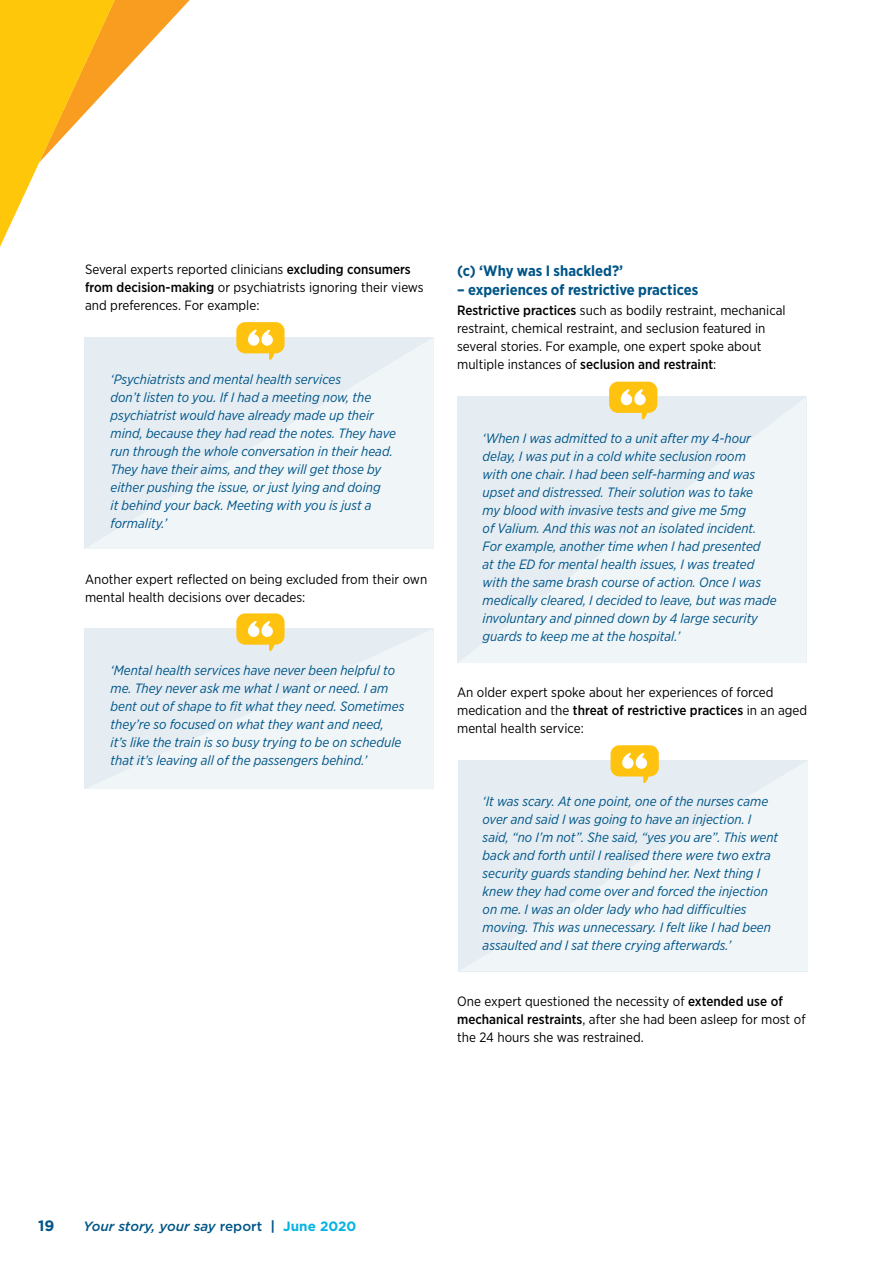
<style>
.page{position:relative;width:893px;height:1263px;background:#fff}
.page>*{position:absolute;margin:0;border:0;box-sizing:border-box;transform-origin:0 0}
.t1{font:700 15px "Gotham Narrow";color:#005587}
.t2{font:700 15px "Gotham";color:#005587}
.t3{font:italic 13.5px/18px "Gotham Narrow";color:#005587}
.t4{font:13.5px/18px "Gotham Narrow";color:#000}
.t5{font:italic 500 13.5px "Gotham";color:#005587}
.s1{font-weight:500}
.s2{font-style:normal}
.s3{font-weight:700;font-style:normal}
.s4{font-weight:700;font-style:normal;color:#04b3e2}
</style>
<div class="page">
<svg style="left:0;top:0;width:190px;height:247px"></svg>
<svg style="left:459px;top:760px;width:349px;height:211px;fill:#f0f5f8"></svg>
<svg style="left:611px;top:745px;width:48px;height:38px;background:#f9d35d"></svg>
<svg style="left:457px;top:397px;width:349px;height:266px;fill:#f0f5f8"></svg>
<svg style="left:609px;top:382px;width:48px;height:37px;background:#f9d25a"></svg>
<svg style="left:84px;top:628px;width:350px;height:161px;fill:#f0f5f8"></svg>
<svg style="left:236px;top:613px;width:49px;height:38px;background:#f9d35f"></svg>
<svg style="left:84px;top:337px;width:350px;height:212px;fill:#eff4f7"></svg>
<svg style="left:236px;top:322px;width:49px;height:38px;background:#f9d35f"></svg>
<p class="t4" style="left:85px;top:260px;width:340px">Several experts reported clinicians <span class="s1">excluding consumers from decision-making</span> or psychiatrists ignoring their views and preferences. For example:</p>
<p class="t3" style="left:111px;top:370px;width:287px">‘Psychiatrists and mental health services<br>don’t listen to you. If I had a meeting now, the psychiatrist would have already made up their mind, because they had read the notes. They have run through the whole conversation in their head.<br>They have their aims, and they will get those by either pushing the issue, or just lying and doing<br>it behind your back. Meeting with you is just a formality.’</p>
<p class="t4" style="left:85px;top:570px;width:344px">Another expert reflected on being excluded from their own mental health decisions over decades:</p>
<p class="t3" style="left:111px;top:661px;width:295px">‘Mental health services have never been helpful to me. They never ask me what I want or need. I am bent out of shape to fit what they need. Sometimes they’re so focused on what they want and need,<br>it’s like the train is so busy trying to be on schedule that it’s leaving all of the passengers behind.’</p>
<p class="t1" style="left:457px;top:261px;width:168px">(c) ‘Why was I shackled?’</p>
<p class="t1" style="left:457px;top:280px;width:243px">– experiences of restrictive practices</p>
<p class="t4" style="left:457px;top:301px;width:330px"><span class="s1">Restrictive practices</span> such as bodily restraint, mechanical restraint, chemical restraint, and seclusion featured in several stories. For example, one expert spoke about multiple instances of <span class="s1">seclusion and restraint</span>:</p>
<p class="t3" style="left:483px;top:429px;width:296px">‘When I was admitted to a unit after my 4-hour delay, I was put in a cold white seclusion room<br>with one chair. I had been self-harming and was upset and distressed. Their solution was to take<br>my blood with invasive tests and give me 5mg<br>of Valium. And this was not an isolated incident.<br>For example, another time when I had presented<br>at the ED for mental health issues, I was treated with the same brash course of action. Once I was medically cleared, I decided to leave, but was made involuntary and pinned down by 4 large security guards to keep me at the hospital.’</p>
<p class="t4" style="left:457px;top:683px;width:352px">An older expert spoke about her experiences of forced medication and the <span class="s1">threat of restrictive practices</span> in an aged mental health service:</p>
<p class="t3" style="left:483px;top:792px;width:297px">‘It was scary. At one point, one of the nurses came over and said I was going to have an injection. I said, “no I’m not”. She said, “yes you are”. This went back and forth until I realised there were two extra security guards standing behind her. Next thing I knew they had come over and forced the injection on me. I was an older lady who had difficulties moving. This was unnecessary. I felt like I had been assaulted and I sat there crying afterwards.’</p>
<p class="t4" style="left:457px;top:992px;width:350px">One expert questioned the necessity of <span class="s1">extended use of mechanical restraints</span>, after she had been asleep for most of the 24 hours she was restrained.</p>
<p class="t2" style="left:38px;top:1215px;width:18px">19</p>
<p class="t5" style="left:84px;top:1217px;width:274px">Your story, your say <span class="s2">report</span> <span class="s3">|</span> <span class="s4">June 2020</span></p>
</div>
